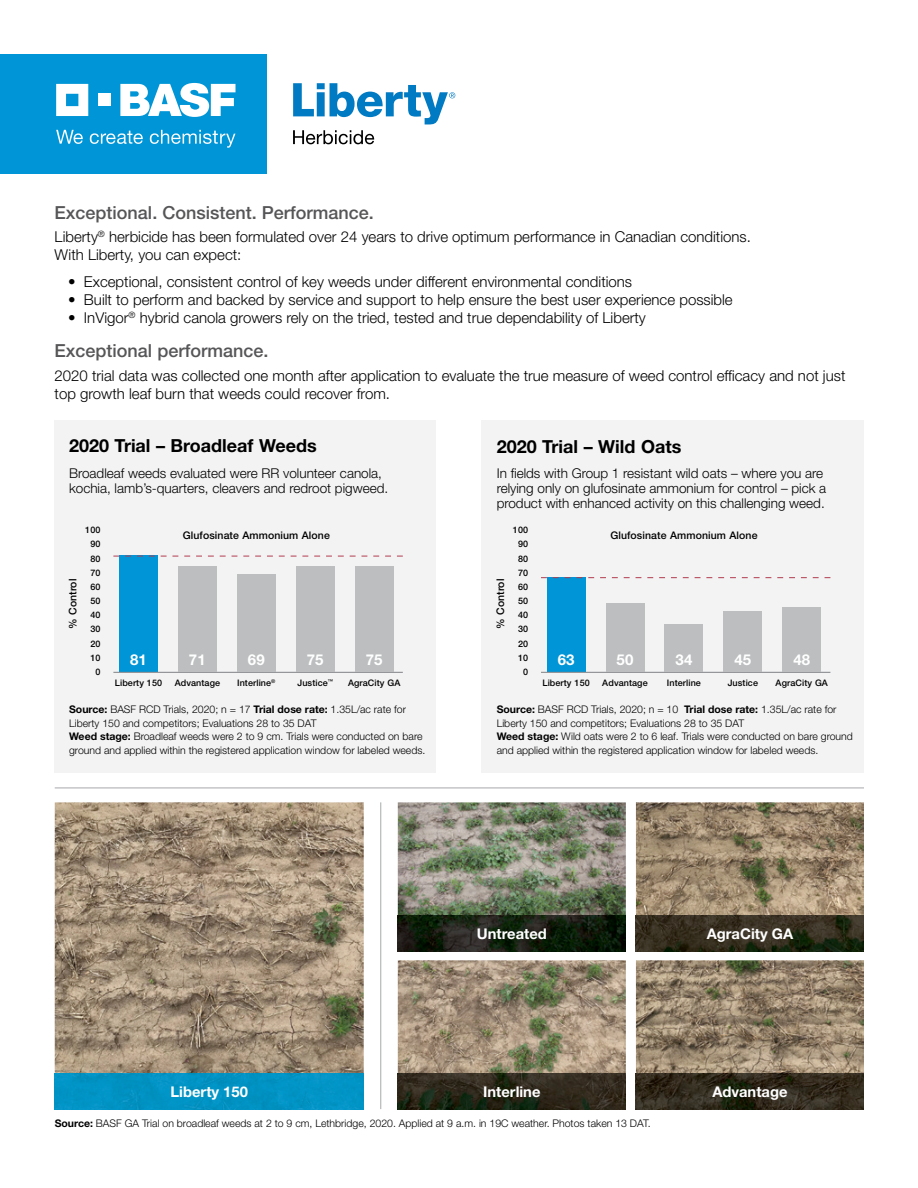
<style>
.page{position:relative;width:918px;height:1188px;background:#fff}
.page>*{position:absolute;margin:0;border:0;box-sizing:border-box;transform-origin:0 0}
.t1{font:500 18px "Helvetica Neue LT Std";color:#565658}
.t2{font:700 18px "Helvetica Neue LT Std";color:#000}
.t3{font:300 15px/18px "Helvetica Neue LT Std";color:#000}
.t4{font:700 15px "Helvetica Neue LT Std";letter-spacing:.01em;color:#fff}
.t5{font:700 14.7px "Helvetica Neue LT Std";color:#fff}
.t6{font:300 13.5px/15px "Helvetica Neue LT Std";color:#000}
.t7{font:300 10.5px/13.5px "Helvetica Neue LT Std";color:#000}
.t8{font:500 10.5px "Helvetica Neue LT Std";letter-spacing:.01em;color:#000}
.t9{font:500 9px/14.1px "Helvetica Neue LT Std";letter-spacing:.01em;color:#000;text-align:right}
.s1{font-weight:700}
</style>
<div class="page">
<div style="left:54px;top:421px;width:382px;height:352px;background:#f3f3f4"></div>
<div style="left:482px;top:421px;width:382px;height:352px;background:#f3f3f4"></div>
<div style="left:547px;top:577px;width:38px;height:95px;background:#0095d6"></div>
<hr style="left:541px;top:672px;width:289px;height:1px;background:#808184">
<div style="left:606px;top:604px;width:38px;height:68px;background:#bcbebf"></div>
<div style="left:665px;top:624px;width:38px;height:48px;background:#bcbebf"></div>
<div style="left:724px;top:612px;width:38px;height:60px;background:#bcbebf"></div>
<div style="left:783px;top:607px;width:38px;height:65px;background:#bcbebf"></div>
<svg style="left:541px;top:577px;width:289px;height:1px"></svg>
<img style="left:55px;top:802px;width:309px;height:272px">
<div style="left:55px;top:1074px;width:309px;height:35px;background:#0094c4"></div>
<img style="left:398px;top:802px;width:228px;height:114px">
<img style="left:398px;top:960px;width:228px;height:114px">
<img style="left:398px;top:916px;width:228px;height:35px">
<img style="left:398px;top:1074px;width:228px;height:35px">
<img style="left:636px;top:802px;width:228px;height:114px">
<img style="left:636px;top:960px;width:228px;height:114px">
<img style="left:636px;top:916px;width:228px;height:35px">
<img style="left:636px;top:1074px;width:228px;height:35px">
<div style="left:119px;top:556px;width:39px;height:116px;background:#0095d6"></div>
<svg style="left:113px;top:556px;width:290px;height:1px"></svg>
<hr style="left:113px;top:672px;width:290px;height:1px;background:#808184">
<div style="left:178px;top:566px;width:39px;height:106px;background:#bcbebf"></div>
<div style="left:237px;top:574px;width:39px;height:98px;background:#bcbebf"></div>
<div style="left:296px;top:566px;width:38px;height:106px;background:#bcbebf"></div>
<div style="left:355px;top:566px;width:38px;height:106px;background:#bcbebf"></div>
<hr style="left:380px;top:802px;width:1px;height:307px;background:#a7a8ab">
<hr style="left:55px;top:788px;width:809px;height:1px;background:#a7a8ab">
<div style="left:0;top:54px;width:266px;height:120px;background:#0095d6"></div>
<svg style="left:56px;top:84px;width:32px;height:32px"></svg>
<div style="left:98px;top:94px;width:13px;height:12px;background:#fff"></div>
<svg style="left:120px;top:83px;width:115px;height:34px"></svg>
<svg style="left:56px;top:130px;width:27px;height:14px"></svg>
<svg style="left:90px;top:131px;width:53px;height:13px"></svg>
<svg style="left:150px;top:130px;width:85px;height:18px"></svg>
<svg style="left:293px;top:130px;width:81px;height:14px"></svg>
<svg style="left:293px;top:83px;width:162px;height:41px"></svg>
<p class="t1" style="left:55px;top:202px;width:321px">Exceptional. Consistent. Performance.</p>
<p class="t3" style="left:55px;top:228px;width:698px">Liberty<sup>®</sup> herbicide has been formulated over 24 years to drive optimum performance in Canadian conditions.<br>With Liberty, you can expect:</p>
<p class="t3" style="left:68px;top:272px;width:566px">• Exceptional, consistent control of key weeds under different environmental conditions</p>
<p class="t3" style="left:68px;top:290px;width:666px">• Built to perform and backed by service and support to help ensure the best user experience possible</p>
<p class="t3" style="left:68px;top:308px;width:579px">• InVigor<sup>®</sup> hybrid canola growers rely on the tried, tested and true dependability of Liberty</p>
<p class="t1" style="left:55px;top:340px;width:215px">Exceptional performance.</p>
<p class="t3" style="left:55px;top:366px;width:792px">2020 trial data was collected one month after application to evaluate the true measure of weed control efficacy and not just top growth leaf burn that weeds could recover from.</p>
<p class="t2" style="left:497px;top:436px;width:186px">2020 Trial – Wild Oats</p>
<p class="t6" style="left:497px;top:465px;width:331px">In fields with Group 1 resistant wild oats – where you are relying only on glufosinate ammonium for control – pick a product with enhanced activity on this challenging weed.</p>
<p class="t2" style="left:69px;top:435px;width:249px">2020 Trial – Broadleaf Weeds</p>
<p class="t6" style="left:69px;top:465px;width:321px">Broadleaf weeds evaluated were RR volunteer canola, kochia, lamb’s-quarters, cleavers and redroot pigweed.</p>
<p class="t8" style="left:67px;top:629px;width:52px;rotate:-90deg">% Control</p>
<p class="t9" style="left:85px;top:523px;width:17px">100<br>90<br>80<br>70<br>60<br>50<br>40<br>30<br>20<br>10<br>0</p>
<p class="t8" style="left:183px;top:529px;width:149px">Glufosinate Ammonium Alone</p>
<h2 class="t4" style="left:130px;top:651px;width:18px">81</h2>
<p class="t4" style="left:189px;top:651px;width:18px">71</p>
<p class="t4" style="left:248px;top:651px;width:18px">69</p>
<p class="t4" style="left:307px;top:651px;width:18px">75</p>
<p class="t4" style="left:366px;top:651px;width:18px">75</p>
<p class="t9" style="left:115px;top:676px;width:49px">Liberty 150</p>
<p class="t9" style="left:175px;top:676px;width:47px">Advantage</p>
<p class="t9" style="left:237px;top:676px;width:40px">Interline<sup>®</sup></p>
<p class="t9" style="left:297px;top:676px;width:37px">Justice<sup>™</sup></p>
<p class="t9" style="left:348px;top:676px;width:54px">AgraCity GA</p>
<p class="t8" style="left:494px;top:629px;width:52px;rotate:-90deg">% Control</p>
<p class="t9" style="left:513px;top:523px;width:17px">100<br>90<br>80<br>70<br>60<br>50<br>40<br>30<br>20<br>10<br>0</p>
<p class="t8" style="left:610px;top:529px;width:149px">Glufosinate Ammonium Alone</p>
<h2 class="t4" style="left:558px;top:651px;width:18px">63</h2>
<p class="t9" style="left:542px;top:676px;width:49px">Liberty 150</p>
<p class="t9" style="left:602px;top:676px;width:47px">Advantage</p>
<p class="t9" style="left:667px;top:676px;width:36px">Interline</p>
<p class="t9" style="left:728px;top:676px;width:32px">Justice</p>
<p class="t9" style="left:776px;top:676px;width:54px">AgraCity GA</p>
<h2 class="t4" style="left:617px;top:651px;width:18px">50</h2>
<h2 class="t4" style="left:676px;top:651px;width:18px">34</h2>
<h2 class="t4" style="left:734px;top:651px;width:18px">45</h2>
<h2 class="t4" style="left:793px;top:651px;width:18px">48</h2>
<p class="t7" style="left:69px;top:702px;width:358px"><span class="s1">Source:</span> BASF RCD Trials, 2020; n = 17 <span class="s1">Trial dose rate:</span> 1.35L/ac rate for Liberty 150 and competitors; Evaluations 28 to 35 DAT<br><span class="s1">Weed stage:</span> Broadleaf weeds were 2 to 9 cm. Trials were conducted on bare ground and applied within the registered application window for labeled weeds.</p>
<p class="t7" style="left:497px;top:702px;width:358px"><span class="s1">Source:</span> BASF RCD Trials, 2020; n = 10 <span class="s1">Trial dose rate:</span> 1.35L/ac rate for Liberty 150 and competitors; Evaluations 28 to 35 DAT<br><span class="s1">Weed stage:</span> Wild oats were 2 to 6 leaf. Trials were conducted on bare ground and applied within the registered application window for labeled weeds.</p>
<p class="t5" style="left:171px;top:1082px;width:79px">Liberty 150</p>
<p class="t5" style="left:477px;top:924px;width:71px">Untreated</p>
<p class="t5" style="left:483px;top:1082px;width:59px">Interline</p>
<p class="t5" style="left:707px;top:924px;width:88px">AgraCity GA</p>
<p class="t5" style="left:712px;top:1082px;width:77px">Advantage</p>
<p class="t7" style="left:55px;top:1116px;width:597px"><span class="s1">Source:</span> BASF GA Trial on broadleaf weeds at 2 to 9 cm, Lethbridge, 2020. Applied at 9 a.m. in 19C weather. Photos taken 13 DAT.</p>
</div>
